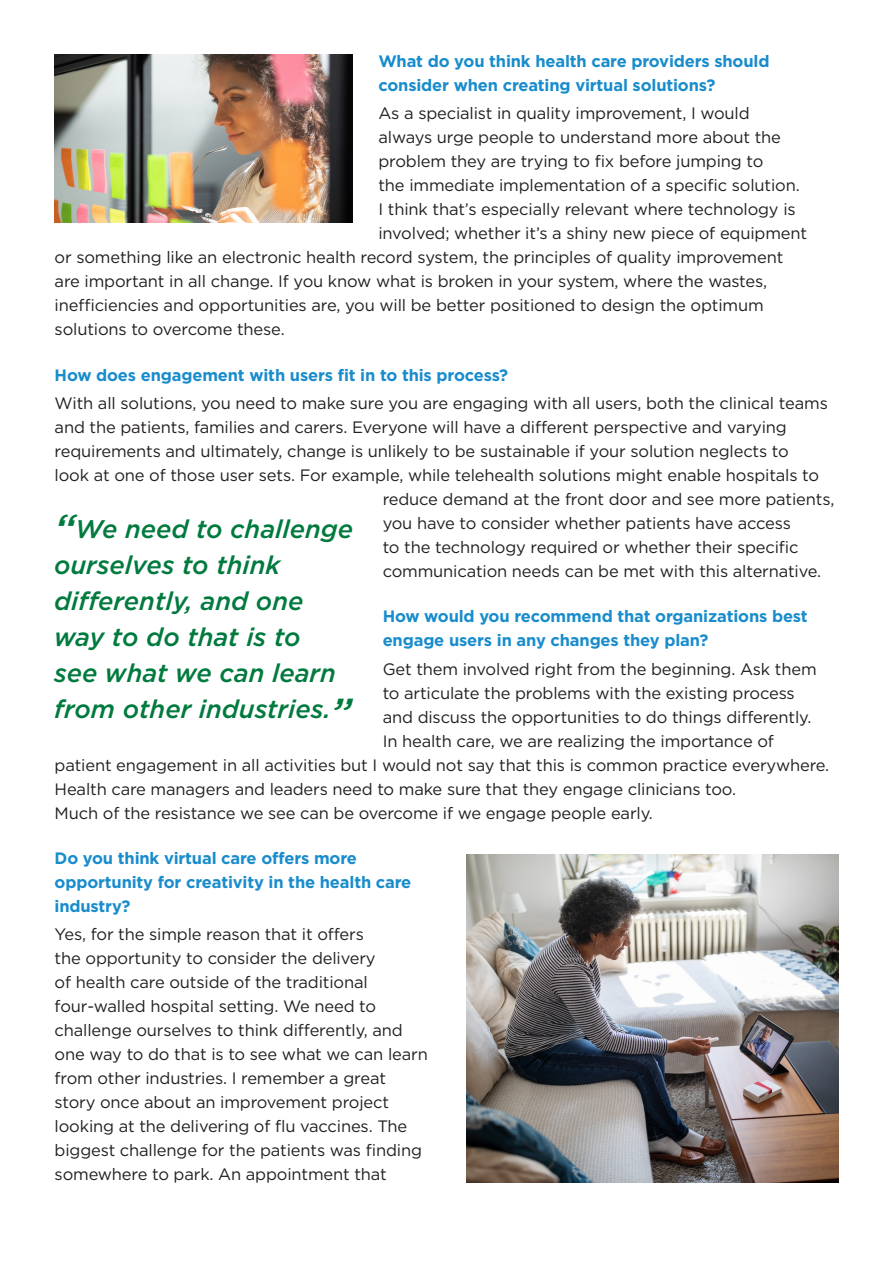
<style>
.page{position:relative;width:893px;height:1263px;background:#fff}
.page>*{position:absolute;margin:0;border:0;box-sizing:border-box;transform-origin:0 0}
.t1{font:italic 500 25.5px/36px "Gotham";color:#007a3e}
.t2{font:16.5px/24px "Gotham";letter-spacing:-.01em;color:#231f20}
.t3{font:700 16.5px/24px "Gotham";letter-spacing:-.01em;color:#188ccc}
.s1{font-size:40.5px}
</style>
<div class="page">
<img style="left:467px;top:854px;width:372px;height:328px">
<img style="left:54px;top:54px;width:299px;height:169px">
<p class="t3" style="left:378px;top:49px;width:392px">What do you think health care providers should consider when creating virtual solutions?</p>
<p class="t2" style="left:378px;top:101px;width:373px">As a specialist in quality improvement, I would</p>
<p class="t2" style="left:378px;top:125px;width:404px">always urge people to understand more about the</p>
<p class="t2" style="left:378px;top:149px;width:386px">problem they are trying to fix before jumping to</p>
<p class="t2" style="left:378px;top:173px;width:423px">the immediate implementation of a specific solution.</p>
<p class="t2" style="left:378px;top:197px;width:419px">I think that’s especially relevant where technology is</p>
<p class="t2" style="left:378px;top:221px;width:430px">involved; whether it’s a shiny new piece of equipment</p>
<p class="t2" style="left:55px;top:245px;width:730px">or something like an electronic health record system, the principles of quality improvement</p>
<p class="t2" style="left:55px;top:269px;width:714px">are important in all change. If you know what is broken in your system, where the wastes,</p>
<p class="t2" style="left:55px;top:293px;width:711px">inefficiencies and opportunities are, you will be better positioned to design the optimum</p>
<p class="t2" style="left:55px;top:317px;width:232px">solutions to overcome these.</p>
<p class="t3" style="left:55px;top:363px;width:455px">How does engagement with users fit in to this process?</p>
<p class="t2" style="left:55px;top:391px;width:775px">With all solutions, you need to make sure you are engaging with all users, both the clinical teams</p>
<p class="t2" style="left:55px;top:415px;width:734px">and the patients, families and carers. Everyone will have a different perspective and varying</p>
<p class="t2" style="left:55px;top:439px;width:736px">requirements and ultimately, change is unlikely to be sustainable if your solution neglects to</p>
<p class="t2" style="left:55px;top:463px;width:766px">look at one of those user sets. For example, while telehealth solutions might enable hospitals to</p>
<p class="t2" style="left:383px;top:487px;width:453px">reduce demand at the front door and see more patients,</p>
<p class="t2" style="left:383px;top:511px;width:410px">you have to consider whether patients have access</p>
<p class="t2" style="left:383px;top:535px;width:417px">to the technology required or whether their specific</p>
<p class="t2" style="left:383px;top:559px;width:440px">communication needs can be met with this alternative.</p>
<p class="t3" style="left:383px;top:604px;width:427px">How would you recommend that organizations best engage users in any changes they plan?</p>
<p class="t2" style="left:383px;top:656px;width:436px">Get them involved right from the beginning. Ask them</p>
<p class="t2" style="left:383px;top:680px;width:414px">to articulate the problems with the existing process</p>
<p class="t2" style="left:383px;top:704px;width:430px">and discuss the opportunities to do things differently.</p>
<p class="t2" style="left:383px;top:728px;width:393px">In health care, we are realizing the importance of</p>
<p class="t2" style="left:55px;top:752px;width:776px">patient engagement in all activities but I would not say that this is common practice everywhere.</p>
<p class="t2" style="left:55px;top:776px;width:683px">Health care managers and leaders need to make sure that they engage clinicians too.</p>
<p class="t2" style="left:55px;top:800px;width:600px">Much of the resistance we see can be overcome if we engage people early.</p>
<p class="t3" style="left:55px;top:846px;width:358px">Do you think virtual care offers more opportunity for creativity in the health care industry?</p>
<p class="t2" style="left:55px;top:922px;width:375px">Yes, for the simple reason that it offers<br>the opportunity to consider the delivery<br>of health care outside of the traditional four-walled hospital setting. We need to challenge ourselves to think differently, and one way to do that is to see what we can learn from other industries. I remember a great story once about an improvement project looking at the delivering of flu vaccines. The biggest challenge for the patients was finding somewhere to park. An appointment that</p>
<p class="t1" style="left:54px;top:511px;width:301px"><span class="s1">“</span>We need to challenge ourselves to think differently, and one way to do that is to<br>see what we can learn from other industries.<span class="s1">”</span></p>
</div>
